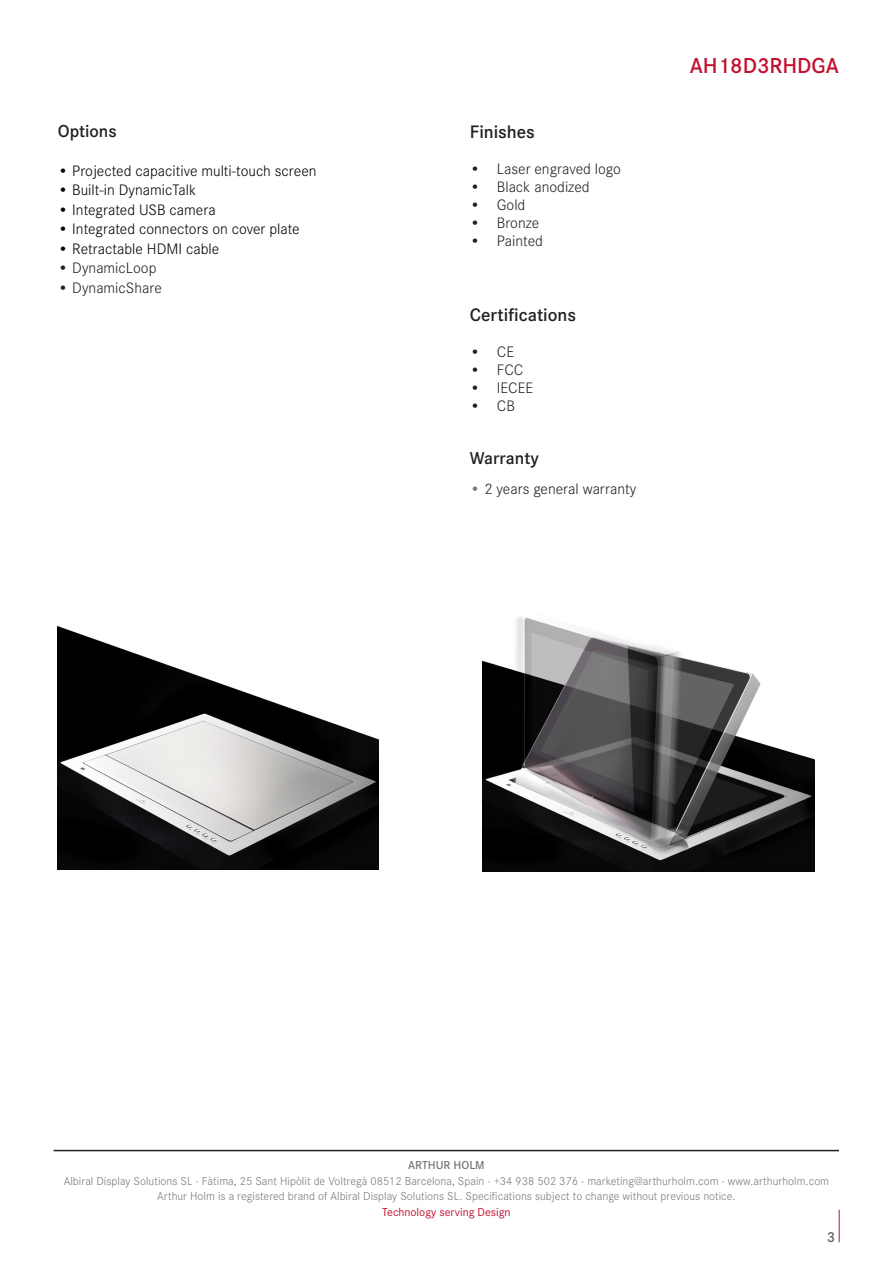
<style>
.page{position:relative;width:893px;height:1263px;background:#fff}
.page>*{position:absolute;margin:0;border:0;box-sizing:border-box;transform-origin:0 0}
.t1{font:600 22.5px "Corporate S";color:#c3102f}
.t2{font:600 18.75px "Corporate S";color:#231f20}
.t3{font:600 18px "Corporate S";color:#231f20}
.t4{font:300 15.75px "Corporate S";color:#000}
.t5{font:300 15.75px "Corporate S";color:#231f20}
.t6{font:600 15px "Corporate S";color:#636366}
.t7{font:300 12px "Corporate S";letter-spacing:.005em;color:#76787b}
.t8{font:12px "Corporate S";color:#c3102f}
.t9{font:600 12px "Corporate S";color:#76787b}
.s1{color:#76787b}
</style>
<div class="page">
<hr style="left:839px;top:1210px;width:1px;height:32px;background:#c3102f">
<hr style="left:54px;top:1150px;width:785px;height:1px;background:#231f20">
<img style="left:482px;top:617px;width:332px;height:255px">
<img style="left:58px;top:626px;width:320px;height:243px">
<p class="t3" style="left:58px;top:119px;width:60px">Options</p>
<p class="t4" style="left:58px;top:160px;width:260px">• Projected capacitive multi-touch screen</p>
<p class="t4" style="left:58px;top:180px;width:140px">• Built-in DynamicTalk</p>
<p class="t4" style="left:58px;top:199px;width:159px">• Integrated USB camera</p>
<p class="t4" style="left:58px;top:219px;width:243px">• Integrated connectors on cover plate</p>
<p class="t4" style="left:58px;top:238px;width:163px">• Retractable HDMI cable</p>
<p class="t5" style="left:58px;top:258px;width:100px">• DynamicLoop</p>
<p class="t5" style="left:58px;top:277px;width:105px">• DynamicShare</p>
<p class="t2" style="left:470px;top:119px;width:67px">Finishes</p>
<p class="t5" style="left:470px;top:158px;width:153px">• Laser engraved logo</p>
<p class="t5" style="left:470px;top:176px;width:121px">• Black anodized</p>
<p class="t5" style="left:470px;top:194px;width:57px">• Gold</p>
<p class="t5" style="left:470px;top:212px;width:71px">• Bronze</p>
<p class="t5" style="left:470px;top:230px;width:75px">• Painted</p>
<p class="t2" style="left:470px;top:303px;width:108px">Certifications</p>
<p class="t5" style="left:470px;top:342px;width:46px">• CE</p>
<p class="t5" style="left:470px;top:360px;width:55px">• FCC</p>
<p class="t5" style="left:470px;top:378px;width:65px">• IECEE</p>
<p class="t5" style="left:470px;top:396px;width:46px">• CB</p>
<p class="t3" style="left:470px;top:445px;width:70px">Warranty</p>
<p class="t5" style="left:470px;top:478px;width:168px"><span class="s1">•</span> 2 years general warranty</p>
<p class="t1" style="left:690px;top:51px;width:151px">AH18D3RHDGA</p>
<p class="t9" style="left:408px;top:1157px;width:78px">ARTHUR HOLM</p>
<p class="t7" style="left:64px;top:1173px;width:767px">Albiral Display Solutions SL · Fàtima, 25 Sant Hipòlit de Voltregà 08512 Barcelona, Spain · +34 938 502 376 · marketing@arthurholm.com · www.arthurholm.com</p>
<p class="t7" style="left:157px;top:1188px;width:580px">Arthur Holm is a registered brand of Albiral Display Solutions SL. Specifications subject to change without previous notice.</p>
<p class="t8" style="left:382px;top:1204px;width:130px">Technology serving Design</p>
<p class="t6" style="left:827px;top:1227px;width:10px">3</p>
</div>
